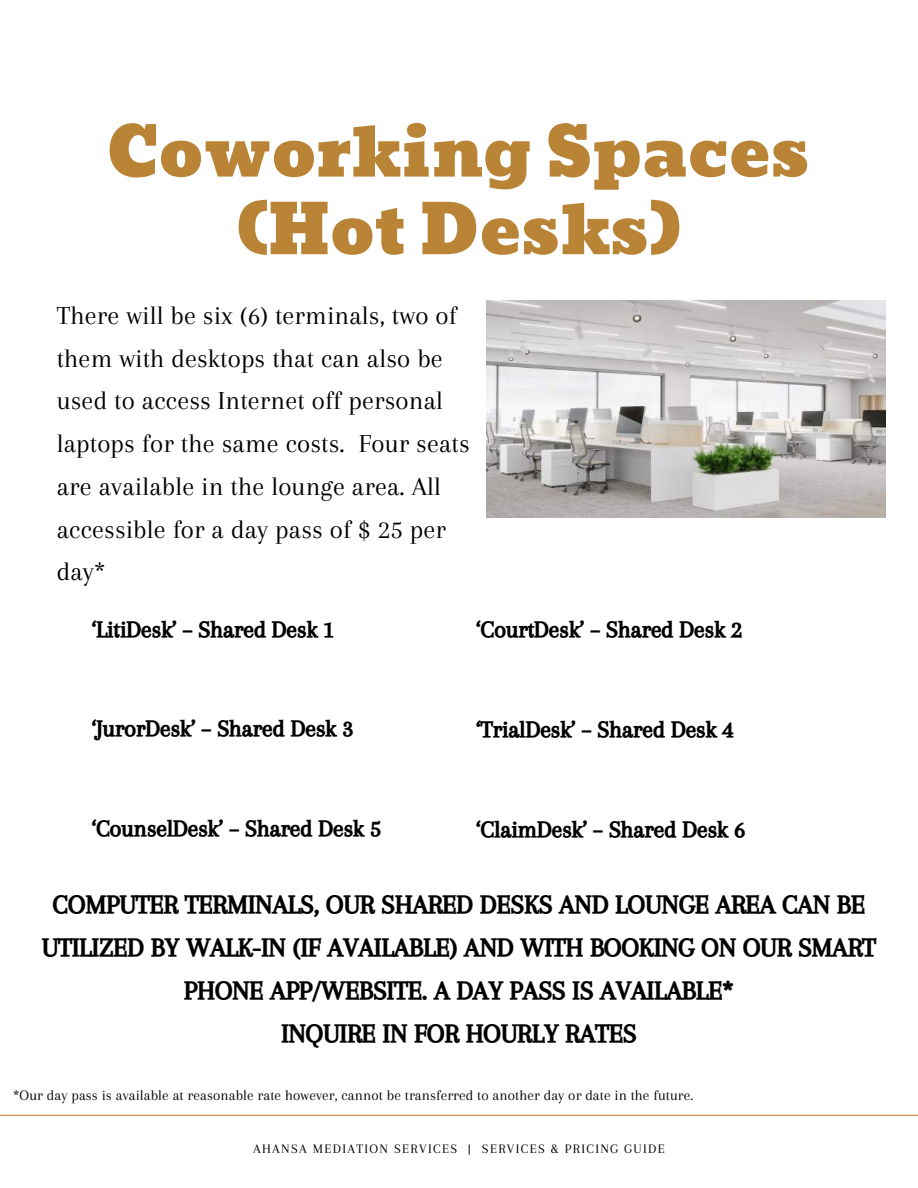
<style>
.page{position:relative;width:918px;height:1188px;background:#fff}
.page>*{position:absolute;margin:0;border:0;box-sizing:border-box;transform-origin:0 0}
.t1{font:67.5px/77.7px "Bevan";color:#ba8437;text-align:center}
.t2{font:27px/42.8px "Arapey";letter-spacing:.005em;color:#000}
.t3{font:27px/42.8px "CA Generated";letter-spacing:.005em;color:#000;text-align:center}
.t4{font:24px "CA Generated";color:#000}
.t5{font:15px "Arapey";letter-spacing:.005em;color:#000}
.t6{font:13.5px "Arapey";letter-spacing:.1em;color:#000}
</style>
<div class="page">
<img style="left:487px;top:300px;width:398px;height:218px">
<hr style="left:0;top:1115px;width:918px;height:1px;background:#ba8437">
<h1 class="t1" style="left:108px;top:114px;width:704px">Coworking Spaces (Hot Desks)</h1>
<p class="t2" style="left:57px;top:294px;width:415px">There will be six (6) terminals, two of them with desktops that can also be used to access Internet off personal laptops for the same costs. Four seats are available in the lounge area. All accessible for a day pass of $ 25 per day*</p>
<p class="t4" style="left:92px;top:616px;width:244px">‘LitiDesk’ – Shared Desk 1</p>
<p class="t4" style="left:476px;top:617px;width:267px">‘CourtDesk’ – Shared Desk 2</p>
<p class="t4" style="left:92px;top:716px;width:263px">‘JurorDesk’ – Shared Desk 3</p>
<p class="t4" style="left:476px;top:716px;width:259px">‘TrialDesk’ – Shared Desk 4</p>
<p class="t4" style="left:92px;top:815px;width:291px">‘CounselDesk’ – Shared Desk 5</p>
<p class="t4" style="left:476px;top:816px;width:270px">‘ClaimDesk’ – Shared Desk 6</p>
<p class="t3" style="left:42px;top:883px;width:835px">COMPUTER TERMINALS, OUR SHARED DESKS AND LOUNGE AREA CAN BE UTILIZED BY WALK-IN (IF AVAILABLE) AND WITH BOOKING ON OUR SMART PHONE APP/WEBSITE. A DAY PASS IS AVAILABLE*<br>INQUIRE IN FOR HOURLY RATES</p>
<p class="t5" style="left:13px;top:1087px;width:682px">*Our day pass is available at reasonable rate however, cannot be transferred to another day or date in the future.</p>
<p class="t6" style="left:253px;top:1141px;width:413px">AHANSA MEDIATION SERVICES | SERVICES &amp; PRICING GUIDE</p>
</div>
